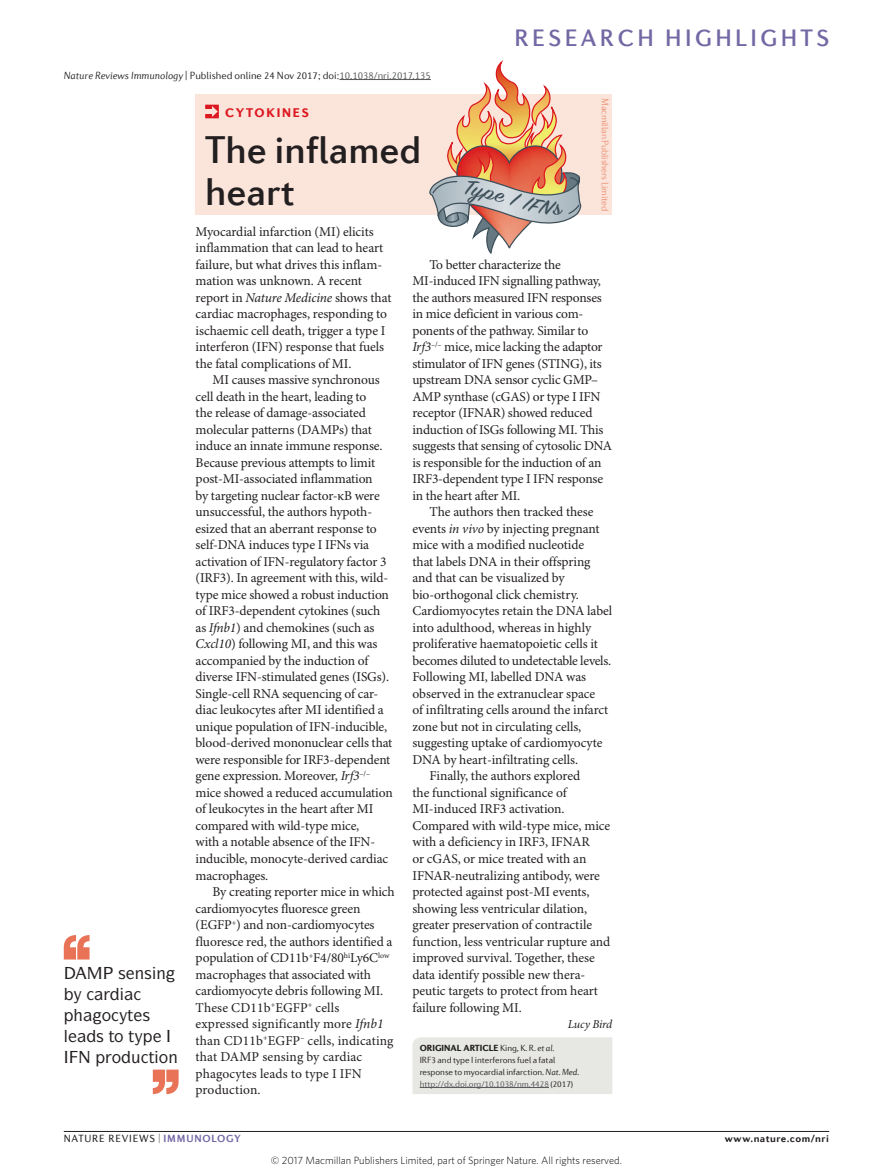
<style>
.page{position:relative;width:893px;height:1174px;background:#fff}
.page>*{position:absolute;margin:0;border:0;box-sizing:border-box;transform-origin:0 0}
.Title{font:500 39px/42px "Diverda Sans Com";color:#231f20}
.t1{font:500 24px "Diverda Sans Com";letter-spacing:.14em;color:#7367a4}
.Pull_quote{font:500 16.5px "ITC Symbol Std";color:#231f20}
.Body_text{font:13.5px/16.5px "Minion Pro";letter-spacing:-.01em;color:#231f20}
.Body_first{font:13.5px/16.5px "Minion Pro";letter-spacing:-.005em;color:#231f20}
.Strapline{font:900 12.75px "Diverda Sans Com";letter-spacing:.14em;color:#dc1820}
.Author{font:italic 12px "Minion Pro";letter-spacing:-.02em;color:#231f20}
.AOP_line{font:300 10.5px "Diverda Sans Com";color:#231f20}
.t2{font:300 10.5px "Whitney";color:#000}
.t3{font:10.5px "Diverda Sans Com";letter-spacing:.075em;color:#231f20}
.t4{font:700 10.5px "Diverda Sans Com";letter-spacing:.045em;color:#231f20}
.Credit_line{font:300 9.75px "Diverda Sans Com";letter-spacing:-.015em;color:#ed9175}
.Info_box_text{font:300 9px/12px "Diverda Sans Com";letter-spacing:-.005em;color:#231f20}
.s1{font-style:italic}
.s2{color:#57585a}
.s3{font-weight:900}
.s4{font-weight:700;color:#7367a4}
</style>
<div class="page">
<hr style="left:64px;top:1131px;width:765px;height:1px;background:#231f20">
<svg style="left:153px;top:1069px;width:26px;height:25px"></svg>
<svg style="left:64px;top:935px;width:26px;height:24px"></svg>
<div style="left:196px;top:94px;width:416px;height:121px;background:#fbe5db"></div>
<svg style="left:205px;top:105px;width:14px;height:13px"></svg>
<div style="left:412px;top:1037px;width:200px;height:57px;background:#e7e7e3"></div>
<hr style="left:420px;top:1087px;width:129px;height:1px;background:#57585a">
<hr style="left:339px;top:79px;width:92px;height:1px;background:#57585a">
<svg style="left:429px;top:60px;width:153px;height:194px"></svg>
<p class="AOP_line" style="left:64px;top:69px;width:369px"><span class="s1">Nature Reviews Immunology</span> | Published online 24 Nov 2017; doi:<span class="s2">10.1038/nri.2017.135</span></p>
<p class="Strapline" style="left:225px;top:105px;width:85px">CYTOKINES</p>
<p class="Title" style="left:205px;top:128px;width:218px">The inflamed heart</p>
<h2 class="t1" style="left:514px;top:24px;width:316px">RESEARCH HIGHLIGHTS</h2>
<p class="Credit_line" style="left:610px;top:98px;width:115px;rotate:90deg">Macmillan Publishers Limited</p>
<p class="Pull_quote" style="left:118px;top:962px;width:49px">▲ ■▲■</p>
<p class="Pull_quote" style="left:102px;top:1004px;width:50px">□ ▼▲</p>
<p class="Pull_quote" style="left:64px;top:1025px;width:72px">● ▲ ▼□ ▼</p>
<p class="Pull_quote" style="left:112px;top:1046px;width:68px">□ ◆▼□■</p>
<p class="Body_first" style="left:196px;top:224px;width:197px">Myocardial infarction (MI) elicits inflammation that can lead to heart failure, but what drives this inflam&shy;mation was unknown. A recent report in <span class="s1">Nature Medicine</span> shows that cardiac macrophages, responding to ischaemic cell death, trigger a type I interferon (IFN) response that fuels the fatal complications of MI.</p>
<p class="Body_text" style="left:196px;top:372px;width:199px;text-indent:17px">MI causes massive synchronous cell death in the heart, leading to<br>the release of damage-associated molecular patterns (DAMPs) that induce an innate immune response.<br>Because previous attempts to limit post-MI-associated inflammation<br>by targeting nuclear factor-κB were unsuccessful, the authors hypoth&shy;esized that an aberrant response to self-DNA induces type I IFNs via activation of IFN-regulatory factor 3 (IRF3). In agreement with this, wild&shy;type mice showed a robust induction of IRF3-dependent cytokines (such as <span class="s1">Ifnb1</span>) and chemokines (such as <span class="s1">Cxcl10</span>) following MI, and this was accompanied by the induction of diverse IFN-stimulated genes (ISGs).<br>Single-cell RNA sequencing of car&shy;diac leukocytes after MI identified a unique population of IFN-inducible, blood-derived mononuclear cells that were responsible for IRF3-dependent gene expression. Moreover, <span class="s1">Irf3</span><sup>–/– </sup>mice showed a reduced accumulation of leukocytes in the heart after MI compared with wild-type mice,<br>with a notable absence of the IFN&shy;inducible, monocyte-derived cardiac macrophages.</p>
<p class="Body_text" style="left:196px;top:884px;width:201px;text-indent:17px">By creating reporter mice in which cardiomyocytes fluoresce green (EGFP<sup>+</sup>) and non-cardiomyocytes fluoresce red, the authors identified a population of CD11b<sup>+</sup>F4/80<sup>hi</sup>Ly6C<sup>low </sup>macrophages that associated with cardiomyocyte debris following MI.<br>These CD11b<sup>+</sup>EGFP<sup>+</sup> cells expressed significantly more <span class="s1">Ifnb1 </span>than CD11b<sup>+</sup>EGFP<sup>–</sup> cells, indicating that DAMP sensing by cardiac phagocytes leads to type I IFN production.</p>
<p class="Body_text" style="left:412px;top:257px;width:201px;text-indent:17px">To better characterize the MI-induced IFN signalling pathway, the authors measured IFN responses in mice deficient in various com&shy;ponents of the pathway. Similar to <span class="s1">Irf3</span><sup>–/–</sup> mice, mice lacking the adaptor stimulator of IFN genes (STING), its upstream DNA sensor cyclic GMP– AMP synthase (cGAS) or type I IFN receptor (IFNAR) showed reduced induction of ISGs following MI. This suggests that sensing of cytosolic DNA is responsible for the induction of an IRF3-dependent type I IFN response in the heart after MI.</p>
<p class="Body_text" style="left:412px;top:504px;width:201px;text-indent:17px">The authors then tracked these events <span class="s1">in vivo</span> by injecting pregnant mice with a modified nucleotide<br>that labels DNA in their offspring and that can be visualized by bio-orthogonal click chemistry.<br>Cardiomyocytes retain the DNA label into adulthood, whereas in highly proliferative haematopoietic cells it becomes diluted to undetectable levels.<br>Following MI, labelled DNA was observed in the extranuclear space<br>of infiltrating cells around the infarct zone but not in circulating cells, suggesting uptake of cardiomyocyte DNA by heart-infiltrating cells.</p>
<p class="Body_text" style="left:412px;top:768px;width:199px;text-indent:17px">Finally, the authors explored<br>the functional significance of MI-induced IRF3 activation.<br>Compared with wild-type mice, mice with a deficiency in IRF3, IFNAR<br>or cGAS, or mice treated with an IFNAR-neutralizing antibody, were protected against post-MI events, showing less ventricular dilation, greater preservation of contractile function, less ventricular rupture and improved survival. Together, these data identify possible new thera&shy;peutic targets to protect from heart failure following MI.</p>
<p class="Author" style="left:568px;top:1017px;width:46px">Lucy Bird</p>
<p class="Info_box_text" style="left:420px;top:1041px;width:161px"><span class="s3">ORIGINAL ARTICLE</span> King, K. R. <span class="s1">et al</span>.<br>IRF3 and type I interferons fuel a fatal response to myocardial infarction. <span class="s1">Nat. Med. </span><span class="s2">http://dx.doi.org/10.1038/nm.4428</span> (2017)</p>
<p class="t3" style="left:64px;top:1132px;width:179px">NATURE REVIEWS | <span class="s4">IMMUNOLOGY</span></p>
<p class="t4" style="left:725px;top:1132px;width:106px">www.nature.com/nri</p>
<p class="t2" style="left:271px;top:1153px;width:352px">© 2017 Macmillan Publishers Limited, part of Springer Nature. All rights reserved.</p>
</div>
